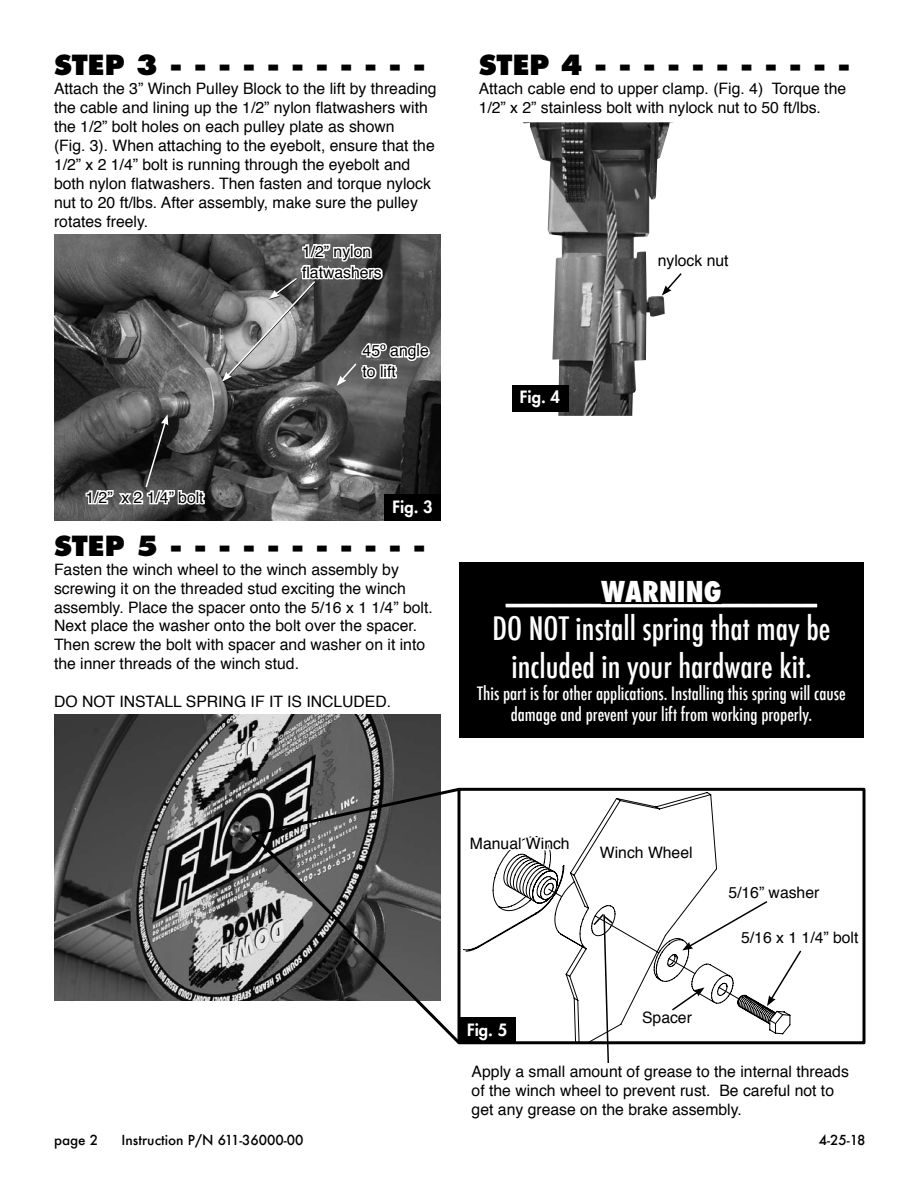
<style>
.page{position:relative;width:918px;height:1188px;background:#fff}
.page>*{position:absolute;margin:0;border:0;box-sizing:border-box;transform-origin:0 0}
.t1{font:500 condensed 31.5px/37.8px "Futura";color:#fff;text-align:center}
.t2{font:800 condensed 28.2px "Futura";color:#fff}
.t3{font:800 27px "Futura";color:#000}
.t4{font:500 condensed 18px/21.6px "Futura";color:#fff;text-align:center}
.t5{font:800 16.5px "Futura";color:#fff}
.t6{font:15.75px/18.9px "Helvetica";color:#000}
.t7{font:500 13.5px "Futura";color:#000}
</style>
<div class="page">
<img style="left:54px;top:715px;width:387px;height:286px">
<img style="left:523px;top:122px;width:151px;height:294px">
<div style="left:512px;top:385px;width:56px;height:26px;background:#000"></div>
<svg style="left:656px;top:251px;width:26px;height:45px"></svg>
<svg style="left:463px;top:792px;width:254px;height:248px"></svg>
<div style="left:458px;top:788px;width:408px;height:256px;border:3px solid #000"></div>
<svg style="left:248px;top:830px;width:215px;height:215px"></svg>
<svg style="left:597px;top:837px;width:95px;height:31px"></svg>
<svg style="left:249px;top:786px;width:323px;height:73px"></svg>
<svg style="left:639px;top:879px;width:163px;height:154px"></svg>
<div style="left:459px;top:562px;width:405px;height:176px;background:#000"></div>
<hr style="left:506px;top:604px;width:311px;height:3px;background:#fff">
<div style="left:459px;top:1017px;width:57px;height:27px;background:#000"></div>
<svg style="left:592px;top:912px;width:22px;height:151px"></svg>
<img style="left:54px;top:235px;width:387px;height:286px">
<div style="left:384px;top:494px;width:57px;height:27px;background:#000"></div>
<svg style="left:84px;top:414px;width:122px;height:93px"></svg>
<svg style="left:222px;top:242px;width:210px;height:144px"></svg>
<h3 class="t3" style="left:54px;top:49px;width:373px">STE P 3 - - - - - - - - - - -</h3>
<p class="t6" style="left:54px;top:80px;width:384px">Attach the 3” Winch Pulley Block to the lift by threading the cable and lining up the 1/2” nylon flatwashers with the 1/2” bolt holes on each pulley plate as shown<br>(Fig. 3). When attaching to the eyebolt, ensure that the 1/2” x 2 1/4” bolt is running through the eyebolt and both nylon flatwashers. Then fasten and torque nylock nut to 20 ft/lbs. After assembly, make sure the pulley rotates freely.</p>
<p class="t6" style="left:302px;top:241px;width:81px;line-height:21px">1/2” nylon flatwashers</p>
<p class="t6" style="left:86px;top:488px;width:120px">1/2” x 2 1/4” bolt</p>
<p class="t6" style="left:363px;top:341px;width:68px;line-height:21px">45º angle to lift</p>
<p class="t5" style="left:393px;top:496px;width:42px">Fig. 3</p>
<h3 class="t3" style="left:54px;top:529px;width:373px">STE P 5 - - - - - - - - - - -</h3>
<p class="t6" style="left:54px;top:560px;width:380px">Fasten the winch wheel to the winch assembly by screwing it on the threaded stud exciting the winch assembly. Place the spacer onto the 5/16 x 1 1/4” bolt.<br>Next place the washer onto the bolt over the spacer.<br>Then screw the bolt with spacer and washer on it into the inner threads of the winch stud.</p>
<p class="t6" style="left:54px;top:693px;width:339px">DO NOT INSTALL SPRING IF IT IS INCLUDED.</p>
<h3 class="t3" style="left:479px;top:49px;width:373px">STE P 4 - - - - - - - - - - -</h3>
<p class="t6" style="left:479px;top:80px;width:369px">Attach cable end to upper clamp. (Fig. 4) Torque the<br>1/2” x 2” stainless bolt with nylock nut to 50 ft/lbs.</p>
<p class="t5" style="left:520px;top:386px;width:42px">Fig. 4</p>
<p class="t6" style="left:658px;top:251px;width:72px">nylock nut</p>
<h2 class="t2" style="left:506px;top:573px;width:313px">______WARNING______</h2>
<h1 class="t1" style="left:493px;top:610px;width:339px">DO NOT install spring that may be included in your hardware kit.</h1>
<p class="t4" style="left:477px;top:682px;width:370px">This part is for other applications. Installing this spring will cause damage and prevent your lift from working properly.</p>
<p class="t6" style="left:470px;top:834px;width:101px">Manual Winch</p>
<p class="t6" style="left:600px;top:844px;width:94px">Winch Wheel</p>
<p class="t6" style="left:728px;top:884px;width:93px">5/16” washer</p>
<p class="t6" style="left:741px;top:929px;width:119px">5/16 x 1 1/4” bolt</p>
<p class="t6" style="left:642px;top:1009px;width:51px">Spacer</p>
<p class="t5" style="left:467px;top:1019px;width:42px">Fig. 5</p>
<p class="t6" style="left:472px;top:1063px;width:379px">Apply a small amount of grease to the internal threads of the winch wheel to prevent rust. Be careful not to get any grease on the brake assembly.</p>
<p class="t7" style="left:54px;top:1131px;width:46px">page 2</p>
<p class="t7" style="left:122px;top:1131px;width:184px">Instruction P/N 611-36000-00</p>
<p class="t7" style="left:819px;top:1131px;width:48px">4-25-18</p>
</div>
